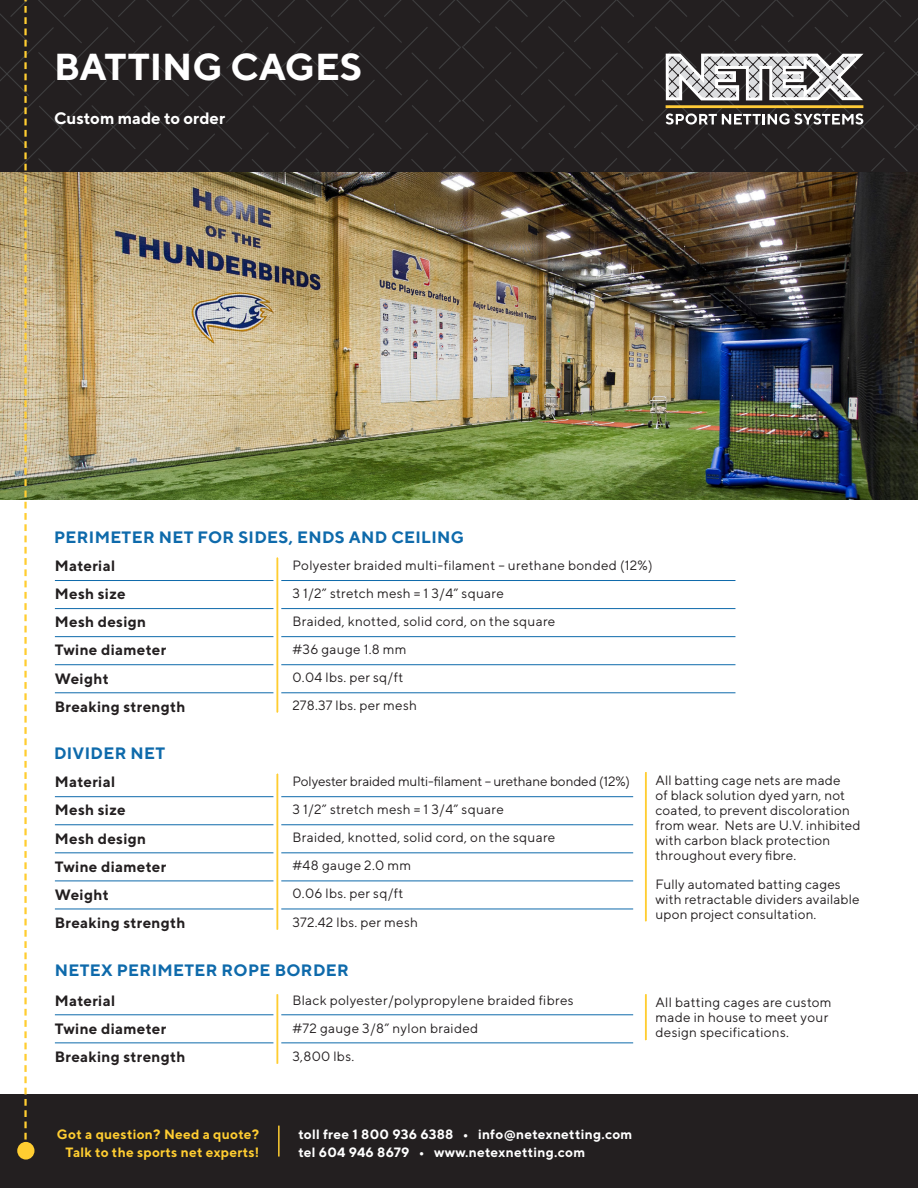
<style>
.page{position:relative;width:918px;height:1188px;background:#fff}
.page>*{position:absolute;margin:0;border:0;box-sizing:border-box;transform-origin:0 0}
.t1{font:700 37.5px "TT Norms";color:#fff}
.t2{font:700 16.5px "TT Norms";letter-spacing:.02em;color:#0e6aab}
.t3{font:700 16.5px "TT Norms";color:#fff}
.t4{font:700 15px "TT Norms";letter-spacing:.02em;color:#231f20}
.t5{font:13.5px/15px "TT Norms";letter-spacing:.02em;color:#231f20}
.t6{font:700 13.5px/18px "TT Norms";letter-spacing:.02em;color:#fff}
.t7{font:700 13.5px "TT Norms";letter-spacing:.02em;color:#ffcd31}
.t8{font:13.5px "TT Norms";letter-spacing:-.01em;color:#231f20}
</style>
<div class="page">
<div style="left:0;top:1094px;width:918px;height:94px;background:#231f20"></div>
<hr style="left:278px;top:1126px;width:2px;height:31px;background:#ffcd31">
<div style="left:17px;top:1142px;width:17px;height:18px;background:#ffcd31;border-radius:50%"></div>
<img style="left:0;top:0;width:918px;height:1151px">
<hr style="left:55px;top:796px;width:578px;height:1px;background:#0e6aab">
<hr style="left:55px;top:909px;width:578px;height:1px;background:#0e6aab">
<hr style="left:55px;top:852px;width:578px;height:1px;background:#0e6aab">
<hr style="left:55px;top:824px;width:578px;height:1px;background:#0e6aab">
<hr style="left:55px;top:881px;width:578px;height:1px;background:#0e6aab">
<svg style="left:273px;top:771px;width:8px;height:162px"></svg>
<svg style="left:642px;top:769px;width:8px;height:155px"></svg>
<hr style="left:55px;top:1014px;width:578px;height:1px;background:#0e6aab">
<hr style="left:55px;top:1042px;width:578px;height:1px;background:#0e6aab">
<svg style="left:273px;top:991px;width:8px;height:76px"></svg>
<svg style="left:642px;top:991px;width:8px;height:52px"></svg>
<p class="t1" style="left:54px;top:44px;width:310px">BATTING CAGES</p>
<p class="t3" style="left:54px;top:108px;width:173px">Custom made to order</p>
<p class="t2" style="left:54px;top:526px;width:412px">PERIMETER NET FOR SIDES, ENDS AND CEILING</p>
<p class="t4" style="left:55px;top:556px;width:62px">Material</p>
<p class="t4" style="left:55px;top:585px;width:72px">Mesh size</p>
<p class="t4" style="left:55px;top:613px;width:93px">Mesh design</p>
<p class="t4" style="left:55px;top:641px;width:113px">Twine diameter</p>
<p class="t4" style="left:55px;top:669px;width:55px">Weight</p>
<p class="t4" style="left:55px;top:697px;width:132px">Breaking strength</p>
<p class="t2" style="left:54px;top:743px;width:113px">DIVIDER NET</p>
<p class="t4" style="left:55px;top:773px;width:62px">Material</p>
<p class="t4" style="left:55px;top:801px;width:72px">Mesh size</p>
<p class="t4" style="left:55px;top:829px;width:93px">Mesh design</p>
<p class="t4" style="left:55px;top:857px;width:113px">Twine diameter</p>
<p class="t4" style="left:55px;top:885px;width:55px">Weight</p>
<p class="t4" style="left:55px;top:913px;width:132px">Breaking strength</p>
<p class="t5" style="left:292px;top:557px;width:362px">Polyester braided multi-filament – urethane bonded (12%)</p>
<p class="t5" style="left:292px;top:585px;width:213px">3 1/2” stretch mesh = 1 3/4” square</p>
<p class="t5" style="left:292px;top:613px;width:264px">Braided, knotted, solid cord, on the square</p>
<p class="t5" style="left:292px;top:642px;width:116px">#36 gauge 1.8 mm</p>
<p class="t5" style="left:292px;top:670px;width:112px">0.04 lbs. per sq/ft</p>
<p class="t5" style="left:292px;top:698px;width:126px">278.37 lbs. per mesh</p>
<p class="t8" style="left:292px;top:773px;width:339px">Polyester braided multi-filament – urethane bonded (12%)</p>
<p class="t5" style="left:292px;top:801px;width:213px">3 1/2” stretch mesh = 1 3/4” square</p>
<p class="t5" style="left:292px;top:830px;width:264px">Braided, knotted, solid cord, on the square</p>
<p class="t5" style="left:292px;top:858px;width:120px">#48 gauge 2.0 mm</p>
<p class="t5" style="left:292px;top:886px;width:112px">0.06 lbs. per sq/ft</p>
<p class="t5" style="left:292px;top:914px;width:127px">372.42 lbs. per mesh</p>
<p class="t5" style="left:656px;top:773px;width:207px">All batting cage nets are made<br>of black solution dyed yarn, not coated, to prevent discoloration from wear. Nets are U.V. inhibited with carbon black protection throughout every fibre.</p>
<p class="t5" style="left:656px;top:876px;width:206px">Fully automated batting cages with retractable dividers available upon project consultation.</p>
<p class="t2" style="left:55px;top:960px;width:296px">NETEX PERIMETER ROPE BORDER</p>
<p class="t4" style="left:55px;top:991px;width:62px">Material</p>
<p class="t4" style="left:55px;top:1020px;width:113px">Twine diameter</p>
<p class="t4" style="left:55px;top:1048px;width:132px">Breaking strength</p>
<p class="t5" style="left:292px;top:992px;width:283px">Black polyester/polypropylene braided fibres</p>
<p class="t5" style="left:292px;top:1020px;width:187px">#72 gauge 3/8” nylon braided</p>
<p class="t5" style="left:292px;top:1048px;width:63px">3,800 lbs.</p>
<p class="t5" style="left:656px;top:995px;width:178px">All batting cages are custom made in house to meet your design specifications.</p>
<p class="t7" style="left:57px;top:1125px;width:204px">Got a question? Need a quote?</p>
<p class="t7" style="left:66px;top:1143px;width:195px">Talk to the sports net experts!</p>
<p class="t6" style="left:298px;top:1124px;width:336px">toll free 1 800 936 6388 • info@netexnetting.com tel 604 946 8679 • www.netexnetting.com</p>
</div>
